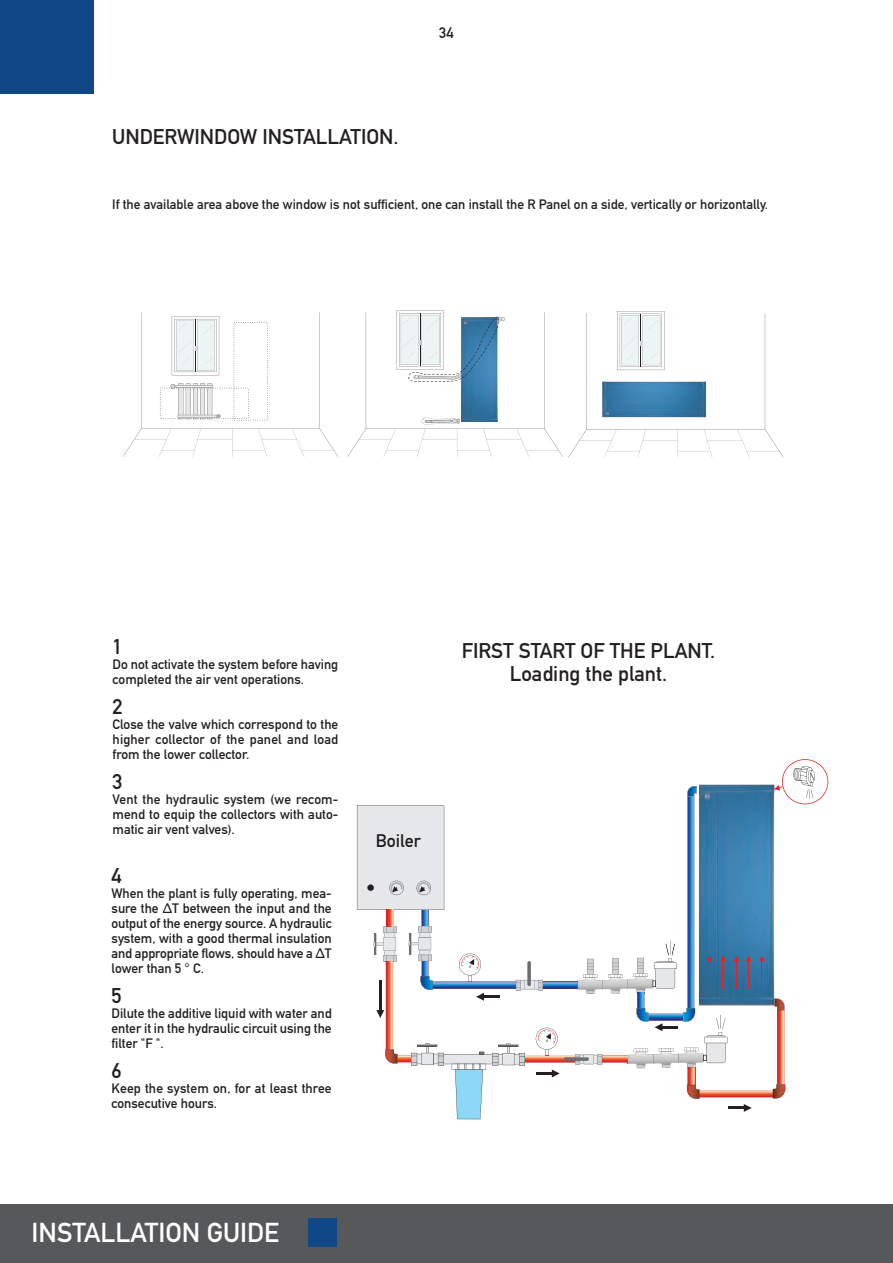
<style>
.page{position:relative;width:893px;height:1263px;background:#fff}
.page>*{position:absolute;margin:0;border:0;box-sizing:border-box;transform-origin:0 0}
.t1{font:27px "DIN Mittelschrift";color:#fff}
.t2{font:21px/22.5px "DIN Mittelschrift";color:#231f20;text-align:center}
.t3{font:18px "DIN Mittelschrift";color:#231f20}
.t4{font:15px "DIN Mittelschrift";color:#231f20}
.t5{font:13.5px/15px "DIN Mittelschrift";color:#231f20;text-align:justify}
.s1{font-family:"Lucida Grande"}
</style>
<div class="page">
<div style="left:0;top:1204px;width:893px;height:59px;background:#57585a"></div>
<div style="left:0;top:0;width:93px;height:94px;background:#104887"></div>
<img style="left:699px;top:785px;width:76px;height:221px">
<svg style="left:759px;top:956px;width:6px;height:33px"></svg>
<hr style="left:379px;top:980px;width:2px;height:30px;background:#231f20">
<svg style="left:376px;top:1010px;width:8px;height:8px"></svg>
<img style="left:687px;top:798px;width:7px;height:128px">
<svg style="left:687px;top:786px;width:10px;height:12px"></svg>
<img style="left:421px;top:911px;width:8px;height:15px">
<img style="left:386px;top:962px;width:7px;height:87px">
<img style="left:777px;top:1010px;width:7px;height:74px">
<img style="left:386px;top:911px;width:8px;height:16px">
<svg style="left:357px;top:805px;width:87px;height:106px;background:#e1e2e4"></svg>
<svg style="left:373px;top:927px;width:24px;height:35px"></svg>
<svg style="left:774px;top:999px;width:10px;height:11px"></svg>
<img style="left:398px;top:1055px;width:10px;height:7px">
<img style="left:752px;top:1090px;width:21px;height:8px">
<svg style="left:385px;top:1049px;width:13px;height:15px"></svg>
<svg style="left:773px;top:1084px;width:12px;height:14px"></svg>
<svg style="left:774px;top:759px;width:54px;height:45px"></svg>
<svg style="left:408px;top:926px;width:344px;height:193px"></svg>
<svg style="left:134px;top:311px;width:645px;height:146px"></svg>
<div style="left:308px;top:1218px;width:29px;height:29px;background:#104887"></div>
<h2 class="t2" style="left:112px;top:127px;width:288px">UNDERWINDOW INSTALLATION.</h2>
<p class="t4" style="left:439px;top:27px;width:16px">34</p>
<p class="t5" style="left:112px;top:199px;width:657px">If the available area above the window is not sufficient, one can install the R Panel on a side, vertically or horizontally.</p>
<h2 class="t2" style="left:113px;top:637px;width:12px">1</h2>
<p class="t5" style="left:113px;top:658px;width:227px">Do not activate the system before having completed the air vent operations.</p>
<h2 class="t2" style="left:113px;top:697px;width:12px">2</h2>
<p class="t5" style="left:113px;top:718px;width:227px">Close the valve which correspond to the higher collector of the panel and load from the lower collector.</p>
<h2 class="t2" style="left:113px;top:772px;width:12px">3</h2>
<p class="t5" style="left:113px;top:793px;width:227px">Vent the hydraulic system (we recom&shy;mend to equip the collectors with auto&shy;matic air vent valves).</p>
<h2 class="t2" style="left:112px;top:866px;width:12px">4</h2>
<p class="t5" style="left:112px;top:887px;width:222px">When the plant is fully operating, mea&shy;sure the <span class="s1">Δ</span>T between the input and the output of the energy source. A hydraulic system, with a good thermal insulation and appropriate flows, should have a <span class="s1">Δ</span>T lower than 5 ° C.</p>
<h2 class="t2" style="left:112px;top:986px;width:12px">5</h2>
<p class="t5" style="left:112px;top:1007px;width:222px">Dilute the additive liquid with water and enter it in the hydraulic circuit using the filter "F ".</p>
<h2 class="t2" style="left:112px;top:1061px;width:12px">6</h2>
<p class="t5" style="left:112px;top:1082px;width:222px">Keep the system on, for at least three consecutive hours.</p>
<h3 class="t3" style="left:376px;top:834px;width:46px">Boiler</h3>
<h2 class="t2" style="left:462px;top:641px;width:255px">FIRST START OF THE PLANT.<br>Loading the plant.</h2>
<h1 class="t1" style="left:32px;top:1223px;width:249px">INSTALLATION GUIDE</h1>
</div>
